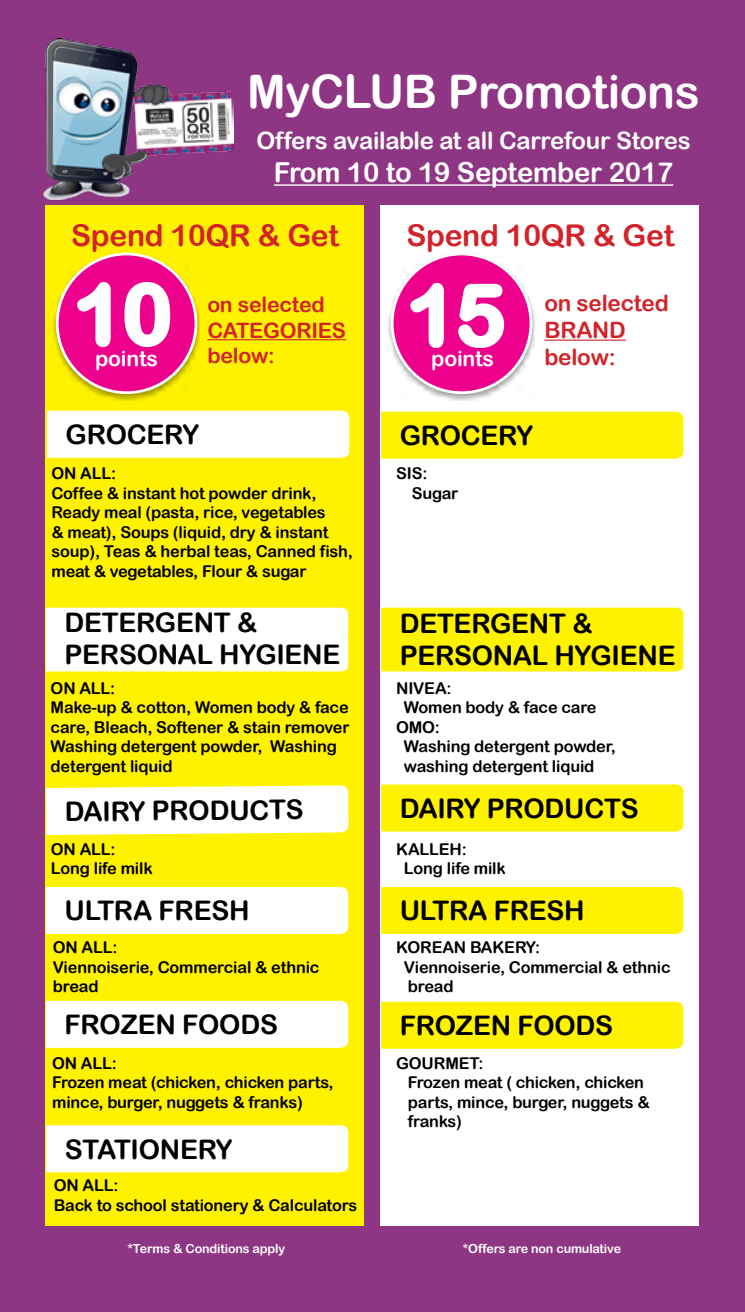
<style>
.page{position:relative;width:745px;height:1312px;background:#fff}
.page>*{position:absolute;margin:0;border:0;box-sizing:border-box;transform-origin:0 0}
.t1{font:83px "Arial Rounded MT Bold";color:#fff}
.t2{font:46.25px "Arial Rounded MT Bold";letter-spacing:-.01em;color:#fff}
.t3{font:30px "Arial Rounded MT Bold";letter-spacing:-.01em;color:#d2232a}
.t4{font:27.5px "Arial Rounded MT Bold";letter-spacing:-.01em;color:#fff}
.t5{font:26.88px/32.2px "Arial Rounded MT Bold";letter-spacing:-.01em;color:#000}
.t6{font:23.88px "Arial Rounded MT Bold";letter-spacing:-.01em;color:#fff}
.t7{font:22.5px/27px "Arial Rounded MT Bold";letter-spacing:-.01em;color:#d2232a}
.t8{font:21.25px/25.5px "Arial Rounded MT Bold";letter-spacing:-.01em;color:#d2232a}
.t9{font:21.25px "Arial Rounded MT Bold";letter-spacing:-.01em;color:#fff}
.t10{font:16.25px/19.5px "Arial Rounded MT Bold";letter-spacing:-.01em;color:#000}
.t11{font:12.5px "Arial Rounded MT Bold";letter-spacing:-.01em;color:#fff}
</style>
<div class="page">
<div style="left:0;top:0;width:744px;height:1311px;background:#8e3684"></div>
<div style="left:45px;top:206px;width:318px;height:1019px;background:#fff200"></div>
<div style="left:53px;top:253px;width:147px;height:147px;background:#000;opacity:.35"></div>
<div style="left:57px;top:254px;width:139px;height:138px;background:#ec008c;border-radius:50%"></div>
<div style="left:56px;top:252px;width:141px;height:142px;border:3px solid #fff;border-radius:50%"></div>
<svg style="left:74px;top:279px;width:37px;height:69px"></svg>
<svg style="left:124px;top:282px;width:47px;height:66px"></svg>
<hr style="left:207px;top:339px;width:139px;height:1px;background:#d2232a">
<div style="left:380px;top:206px;width:318px;height:1019px;background:#fff"></div>
<hr style="left:544px;top:339px;width:81px;height:1px;background:#d2232a">
<div style="left:47px;top:410px;width:302px;height:47px;background:#fff"></div>
<div style="left:46px;top:607px;width:302px;height:64px;background:#fff"></div>
<div style="left:46px;top:785px;width:302px;height:49px;background:#fff"></div>
<div style="left:46px;top:887px;width:302px;height:46px;background:#fff"></div>
<div style="left:46px;top:1000px;width:302px;height:47px;background:#fff"></div>
<div style="left:46px;top:1125px;width:302px;height:46px;background:#fff"></div>
<div style="left:381px;top:411px;width:301px;height:47px;background:#fff200"></div>
<div style="left:381px;top:607px;width:301px;height:64px;background:#fff200"></div>
<div style="left:381px;top:784px;width:301px;height:47px;background:#fff200"></div>
<div style="left:381px;top:887px;width:301px;height:46px;background:#fff200"></div>
<div style="left:381px;top:1001px;width:301px;height:47px;background:#fff200"></div>
<div style="left:387px;top:253px;width:148px;height:147px;background:#000;opacity:.35"></div>
<div style="left:392px;top:254px;width:138px;height:138px;background:#ec008c;border-radius:50%"></div>
<div style="left:390px;top:252px;width:142px;height:142px;border:3px solid #fff;border-radius:50%"></div>
<svg style="left:406px;top:279px;width:38px;height:69px"></svg>
<svg style="left:458px;top:283px;width:47px;height:65px"></svg>
<hr style="left:274px;top:184px;width:399px;height:2px;background:#fff">
<img style="left:44px;top:38px;width:189px;height:162px">
<h2 class="t2" style="left:247px;top:64px;width:454px">MyCLUB Promotions</h2>
<h3 class="t6" style="left:256px;top:127px;width:435px">Offers available at all Carrefour Stores</h3>
<h3 class="t4" style="left:274px;top:156px;width:400px">From 10 to 19 September 2017</h3>
<h3 class="t3" style="left:71px;top:218px;width:269px">Spend 10QR &amp; Get</h3>
<h1 class="t1" style="left:74px;top:265px;width:99px">10</h1>
<h3 class="t9" style="left:95px;top:345px;width:64px">points</h3>
<h3 class="t3" style="left:406px;top:218px;width:269px">Spend 10QR &amp; Get</h3>
<h1 class="t1" style="left:407px;top:266px;width:99px">15</h1>
<h3 class="t9" style="left:431px;top:345px;width:64px">points</h3>
<h3 class="t8" style="left:207px;top:291px;width:140px">on selected<br>CATEGORIES below:</h3>
<h3 class="t7" style="left:544px;top:289px;width:126px">on selected<br>BRAND below:</h3>
<h3 class="t5" style="left:66px;top:418px;width:135px">GROCERY</h3>
<p class="t10" style="left:51px;top:463px;width:303px">ON ALL:<br>Coffee &amp; instant hot powder drink,<br>Ready meal (pasta, rice, vegetables<br>&amp; meat ,) Soups (liquid, dry &amp; instant soup ,) Teas &amp; herbal teas, Canned fish, meat &amp; vegetables, Flour &amp; sugar</p>
<h3 class="t5" style="left:64px;top:606px;width:277px">DETERGENT &amp;<br>PERSONAL HYGIENE</h3>
<h3 class="t5" style="left:399px;top:419px;width:135px">GROCERY</h3>
<p class="t10" style="left:411px;top:463px;width:48px;text-indent:-16px">SIS:<br>Sugar</p>
<h3 class="t5" style="left:399px;top:607px;width:277px">DETERGENT &amp;<br>PERSONAL HYGIENE</h3>
<p class="t10" style="left:51px;top:678px;width:66px">ON ALL:</p>
<p class="t10" style="left:51px;top:697px;width:299px">Make-up &amp; cotton, Women body &amp; face</p>
<p class="t10" style="left:51px;top:717px;width:300px">care, Bleach, Softener &amp; stain remover</p>
<p class="t10" style="left:270px;top:736px;width:68px">Washing</p>
<p class="t10" style="left:51px;top:736px;width:213px">Washing detergent powder, detergent liquid</p>
<p class="t10" style="left:396px;top:678px;width:57px">NIVEA:</p>
<p class="t10" style="left:403px;top:697px;width:194px">Women body &amp; face care</p>
<p class="t10" style="left:396px;top:717px;width:45px">OMO:</p>
<p class="t10" style="left:403px;top:736px;width:213px">Washing detergent powder,</p>
<p class="t10" style="left:403px;top:756px;width:192px">washing detergent liquid</p>
<h3 class="t5" style="left:64px;top:795px;width:240px;rotate:-1deg">DAIRY PRODUCTS</h3>
<h3 class="t5" style="left:399px;top:791px;width:240px">DAIRY PRODUCTS</h3>
<p class="t10" style="left:51px;top:839px;width:103px">ON ALL:<br>Long life milk</p>
<p class="t10" style="left:403px;top:839px;width:103px;text-indent:-8px">KALLEH:<br>Long life milk</p>
<h3 class="t5" style="left:64px;top:894px;width:186px">ULTRA FRESH</h3>
<h3 class="t5" style="left:399px;top:894px;width:186px">ULTRA FRESH</h3>
<p class="t10" style="left:53px;top:937px;width:268px">ON ALL:<br>Viennoiserie, Commercial &amp; ethnic bread</p>
<p class="t10" style="left:403px;top:937px;width:268px;text-indent:-8px">KOREAN BAKERY:<br>Viennoiserie, Commercial &amp; ethnic bread</p>
<h3 class="t5" style="left:64px;top:1007px;width:215px">FROZEN FOODS</h3>
<h3 class="t5" style="left:399px;top:1008px;width:215px">FROZEN FOODS</h3>
<p class="t10" style="left:52px;top:1052px;width:283px">ON ALL:<br>Frozen meat (chicken, chicken parts, mince, burger, nuggets &amp; franks(</p>
<p class="t10" style="left:407px;top:1052px;width:243px;text-indent:-12px">GOURMET:<br>Frozen meat ( chicken, chicken parts, mince, burger, nuggets &amp; franks(</p>
<h3 class="t5" style="left:65px;top:1132px;width:169px">STATIONERY</h3>
<p class="t10" style="left:54px;top:1175px;width:305px">ON ALL:<br>Back to school stationery &amp; Calculators</p>
<p class="t11" style="left:127px;top:1240px;width:159px">*Terms &amp; Conditions apply</p>
<p class="t11" style="left:462px;top:1240px;width:160px">*Offers are non cumulative</p>
</div>
